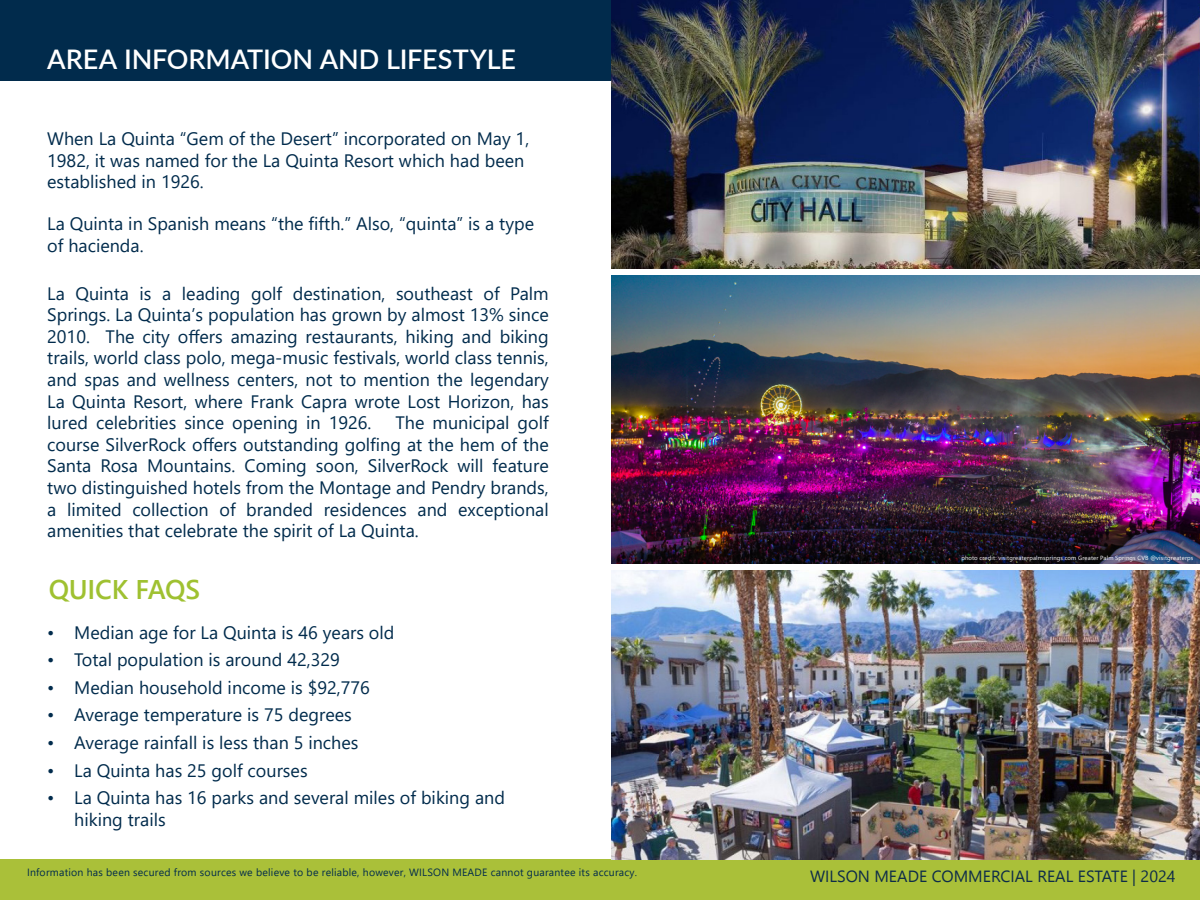
<style>
.page{position:relative;width:1200px;height:900px;background:#fff}
.page>*{position:absolute;margin:0;border:0;box-sizing:border-box;transform-origin:0 0}
.t1{font:600 27px "Lato";letter-spacing:-.005em;color:#fff}
.t2{font:600 27px "Segoe UI";letter-spacing:-.01em;color:#9fc131}
.t3{font:18px/21.6px "Segoe UI";color:#012b4c}
.t4{font:10.5px "Segoe UI";letter-spacing:.02em;color:#012b4c}
.t5{font:6px "Segoe UI";letter-spacing:.025em;color:#fff}
</style>
<div class="page">
<div style="left:0;top:859px;width:1200px;height:41px;background:#aac039"></div>
<div style="left:0;top:0;width:1200px;height:80px;background:#012b4c"></div>
<img style="left:611px;top:276px;width:589px;height:287px">
<img style="left:611px;top:0;width:589px;height:268px">
<img style="left:611px;top:570px;width:589px;height:290px">
<p class="t1" style="left:47px;top:40px;width:470px">AREA INFORMATION AND LIFESTYLE</p>
<p class="t3" style="left:47px;top:126px;width:484px">When La Quinta “Gem of the Desert” incorporated on May 1,<br>1982, it was named for the La Quinta Resort which had been established in 1926.</p>
<p class="t3" style="left:47px;top:211px;width:488px">La Quinta in Spanish means “the fifth.” Also, “quinta” is a type of hacienda.</p>
<p class="t3" style="left:47px;top:281px;width:503px;text-align:justify">La Quinta is a leading golf destination, southeast of Palm Springs. La Quinta’s population has grown by almost 13% since 2010. The city offers amazing restaurants, hiking and biking trails, world class polo, mega-music festivals, world class tennis, and spas and wellness centers, not to mention the legendary La Quinta Resort, where Frank Capra wrote Lost Horizon, has lured celebrities since opening in 1926.</p>
<p class="t3" style="left:47px;top:410px;width:503px;text-align:justify;text-indent:348px">The municipal golf course SilverRock offers outstanding golfing at the hem of the Santa Rosa Mountains. Coming soon, SilverRock will feature two distinguished hotels from the Montage and Pendry brands, a limited collection of branded residences and exceptional amenities that celebrate the spirit of La Quinta.</p>
<p class="t2" style="left:49px;top:564px;width:153px">QUICK FAQS</p>
<p class="t3" style="left:47px;top:620px;width:349px">• Median age for La Quinta is 46 years old</p>
<p class="t3" style="left:47px;top:647px;width:294px">• Total population is around 42,329</p>
<p class="t3" style="left:47px;top:675px;width:324px">• Median household income is $92,776</p>
<p class="t3" style="left:47px;top:703px;width:306px">• Average temperature is 75 degrees</p>
<p class="t3" style="left:47px;top:730px;width:313px">• Average rainfall is less than 5 inches</p>
<p class="t3" style="left:47px;top:758px;width:262px">• La Quinta has 25 golf courses</p>
<p class="t3" style="left:74px;top:785px;width:432px;text-indent:-27px">• La Quinta has 16 parks and several miles of biking and hiking trails</p>
<p class="t4" style="left:27px;top:862px;width:612px">Information has been secured from sources we believe to be reliable, however, WILSON MEADE cannot guarantee its accuracy.</p>
<p class="t5" style="left:961px;top:553px;width:234px">photo credit: visitgreaterpalmsprings.com Greater Palm Springs CVB @visitgreaterps</p>
</div>
